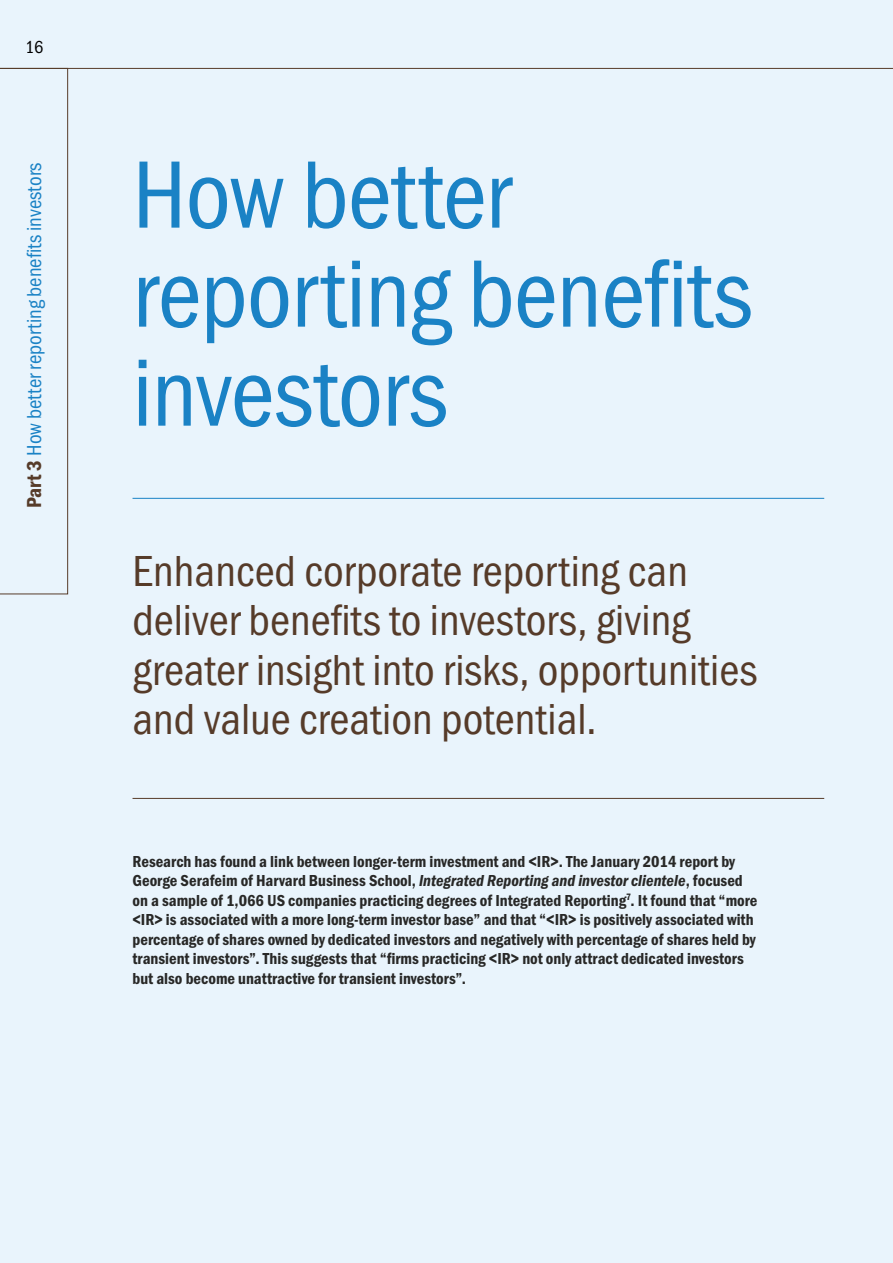
<style>
.page{position:relative;width:893px;height:1263px;background:#e9f4fc}
.page>*{position:absolute;margin:0;border:0;box-sizing:border-box;transform-origin:0 0}
.t1{font:99px/99px "Franklin Gothic URW Con Boo";letter-spacing:-.01em;color:#1a82c5}
.t2{font:45px/49.5px "Franklin Gothic URW Con Boo";color:#563b29}
.t3{font:21px "Franklin Gothic URW Con Boo";color:#1a82c5}
.t4{font:18px "Franklin Gothic URW Con Boo";color:#000}
.t5{font:16.5px/19.5px "Franklin Gothic URW Con Dem";color:#282827}
.s1{font-family:"Franklin Gothic URW Con Dem";color:#563b29}
.s2{font-family:"Franklin Gothic URW Con Dem Ita"}
</style>
<div class="page">
<svg style="left:0;top:69px;width:68px;height:526px"></svg>
<hr style="left:0;top:68px;width:893px;height:1px;background:#563b29">
<hr style="left:133px;top:498px;width:691px;height:1px;background:#1a82c5">
<hr style="left:133px;top:798px;width:691px;height:1px;background:#563b29">
<p class="t4" style="left:25px;top:36px;width:20px">16</p>
<p class="t3" style="left:21px;top:508px;width:348px;rotate:-90deg"><span class="s1">Part 3</span> How better reporting benefits investors</p>
<h1 class="t1" style="left:133px;top:144px;width:621px">How better reporting benefits investors</h1>
<h2 class="t2" style="left:133px;top:545px;width:626px">Enhanced corporate reporting can deliver benefits to investors, giving greater insight into risks, opportunities and value creation potential.</h2>
<p class="t5" style="left:133px;top:851px;width:626px">Research has found a link between longer-term investment and &lt;IR&gt;. The January 2014 report by George Serafeim of Harvard Business School, <span class="s2">Integrated Reporting and investor clientele</span>, focused on a sample of 1,066 US companies practicing degrees of Integrated Reporting<sup>7</sup>. It found that “more &lt;IR&gt; is associated with a more long-term investor base” and that “&lt;IR&gt; is positively associated with percentage of shares owned by dedicated investors and negatively with percentage of shares held by transient investors”. This suggests that “firms practicing &lt;IR&gt; not only attract dedicated investors but also become unattractive for transient investors”.</p>
</div>
